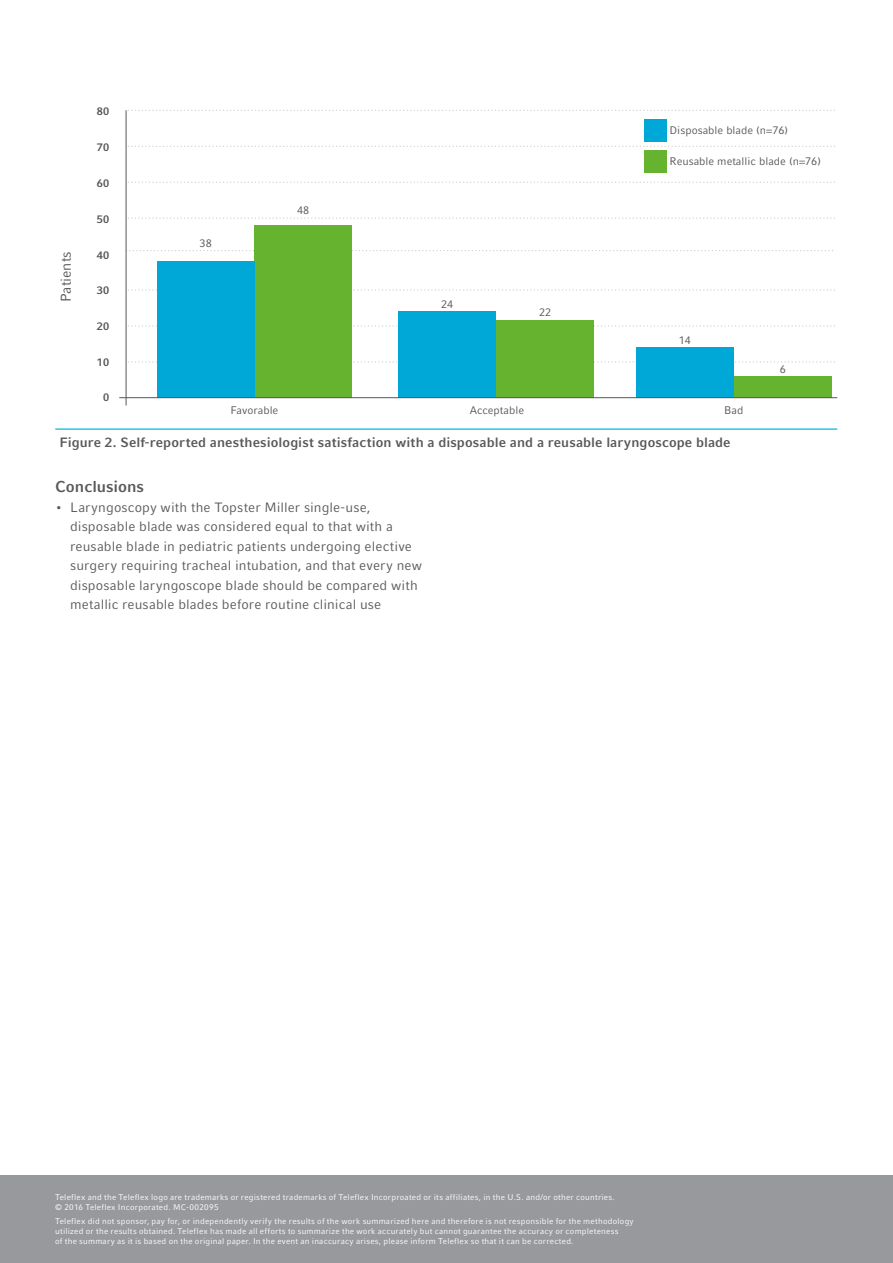
<style>
.page{position:relative;width:893px;height:1263px;background:#fff}
.page>*{position:absolute;margin:0;border:0;box-sizing:border-box;transform-origin:0 0}
.t1{font:700 15.75px "Compatil Fact LT Pro";color:#58595b}
.t2{font:14.1px "Compatil Fact LT Pro";color:#575756}
.t3{font:13.5px/19.5px "Compatil Fact LT Pro";letter-spacing:.01em;color:#58595b}
.t4{font:700 13.5px "Compatil Fact LT Pro";letter-spacing:.005em;color:#58595b}
.t5{font:10.95px "Compatil Fact LT Pro";color:#575756}
.t6{font:700 10.95px "Compatil Fact LT Pro";color:#575756}
.t7{font:8.25px/9.9px "Compatil Fact LT Pro";letter-spacing:.025em;color:#fff}
</style>
<div class="page">
<div style="left:0;top:1175px;width:893px;height:88px;background:#97999c"></div>
<svg style="left:128px;top:361px;width:707px;height:1px"></svg>
<svg style="left:128px;top:326px;width:707px;height:1px"></svg>
<svg style="left:128px;top:290px;width:707px;height:1px"></svg>
<svg style="left:129px;top:250px;width:704px;height:1px"></svg>
<svg style="left:128px;top:218px;width:707px;height:1px"></svg>
<svg style="left:128px;top:182px;width:707px;height:1px"></svg>
<svg style="left:128px;top:146px;width:707px;height:1px"></svg>
<svg style="left:128px;top:110px;width:707px;height:1px"></svg>
<div style="left:734px;top:376px;width:98px;height:22px;background:#65b32e"></div>
<div style="left:636px;top:347px;width:98px;height:51px;background:#00a8d7"></div>
<div style="left:496px;top:321px;width:98px;height:77px;background:#65b32e"></div>
<div style="left:398px;top:312px;width:98px;height:86px;background:#00a8d7"></div>
<div style="left:644px;top:151px;width:22px;height:22px;background:#65b32e"></div>
<div style="left:644px;top:120px;width:22px;height:22px;background:#00a8d7"></div>
<div style="left:254px;top:225px;width:98px;height:173px;background:#65b32e"></div>
<div style="left:157px;top:261px;width:98px;height:137px;background:#00a8d7"></div>
<hr style="left:119px;top:397px;width:718px;height:1px;background:#575756">
<hr style="left:126px;top:110px;width:1px;height:295px;background:#575756">
<hr style="left:55px;top:428px;width:782px;height:2px;background:#00b3dc">
<p class="t2" style="left:58px;top:302px;width:52px;rotate:-90deg">Patients</p>
<p class="t6" style="left:97px;top:104px;width:14px">80</p>
<p class="t6" style="left:97px;top:140px;width:14px">70</p>
<p class="t6" style="left:97px;top:176px;width:14px">60</p>
<p class="t6" style="left:97px;top:212px;width:14px">50</p>
<p class="t6" style="left:97px;top:248px;width:14px">40</p>
<p class="t6" style="left:97px;top:284px;width:14px">30</p>
<p class="t6" style="left:97px;top:320px;width:14px">20</p>
<p class="t6" style="left:97px;top:356px;width:14px">10</p>
<p class="t6" style="left:103px;top:391px;width:8px">0</p>
<p class="t5" style="left:200px;top:237px;width:14px">38</p>
<p class="t5" style="left:297px;top:203px;width:14px">48</p>
<p class="t5" style="left:441px;top:298px;width:14px">24</p>
<p class="t5" style="left:539px;top:306px;width:14px">22</p>
<p class="t5" style="left:669px;top:124px;width:120px">Disposable blade (n=76)</p>
<p class="t5" style="left:669px;top:155px;width:153px">Reusable metallic blade (n=76)</p>
<p class="t5" style="left:679px;top:334px;width:14px">14</p>
<p class="t5" style="left:780px;top:362px;width:8px">6</p>
<p class="t5" style="left:230px;top:403px;width:49px">Favorable</p>
<p class="t4" style="left:60px;top:434px;width:673px">Figure 2. Self-reported anesthesiologist satisfaction with a disposable and a reusable laryngoscope blade</p>
<p class="t1" style="left:55px;top:478px;width:90px">Conclusions</p>
<p class="t3" style="left:70px;top:498px;width:353px;text-indent:-15px">• Laryngoscopy with the Topster Miller single-use, disposable blade was considered equal to that with a reusable blade in pediatric patients undergoing elective surgery requiring tracheal intubation, and that every new disposable laryngoscope blade should be compared with metallic reusable blades before routine clinical use</p>
<p class="t5" style="left:470px;top:403px;width:56px">Acceptable</p>
<p class="t5" style="left:724px;top:403px;width:21px">Bad</p>
<p class="t7" style="left:55px;top:1192px;width:561px">Teleflex and the Teleflex logo are trademarks or registered trademarks of Teleflex Incorproated or its affiliates, in the U.S. and/or other countries. © 2016 Teleflex Incorporated. MC-002095</p>
<p class="t7" style="left:55px;top:1216px;width:580px">Teleflex did not sponsor, pay for, or independently verify the results of the work summarized here and therefore is not responsible for the methodology utilized or the results obtained. Teleflex has made all efforts to summarize the work accurately but cannot guarantee the accuracy or completeness<br>of the summary as it is based on the original paper. In the event an inaccuracy arises, please inform Teleflex so that it can be corrected.</p>
</div>
